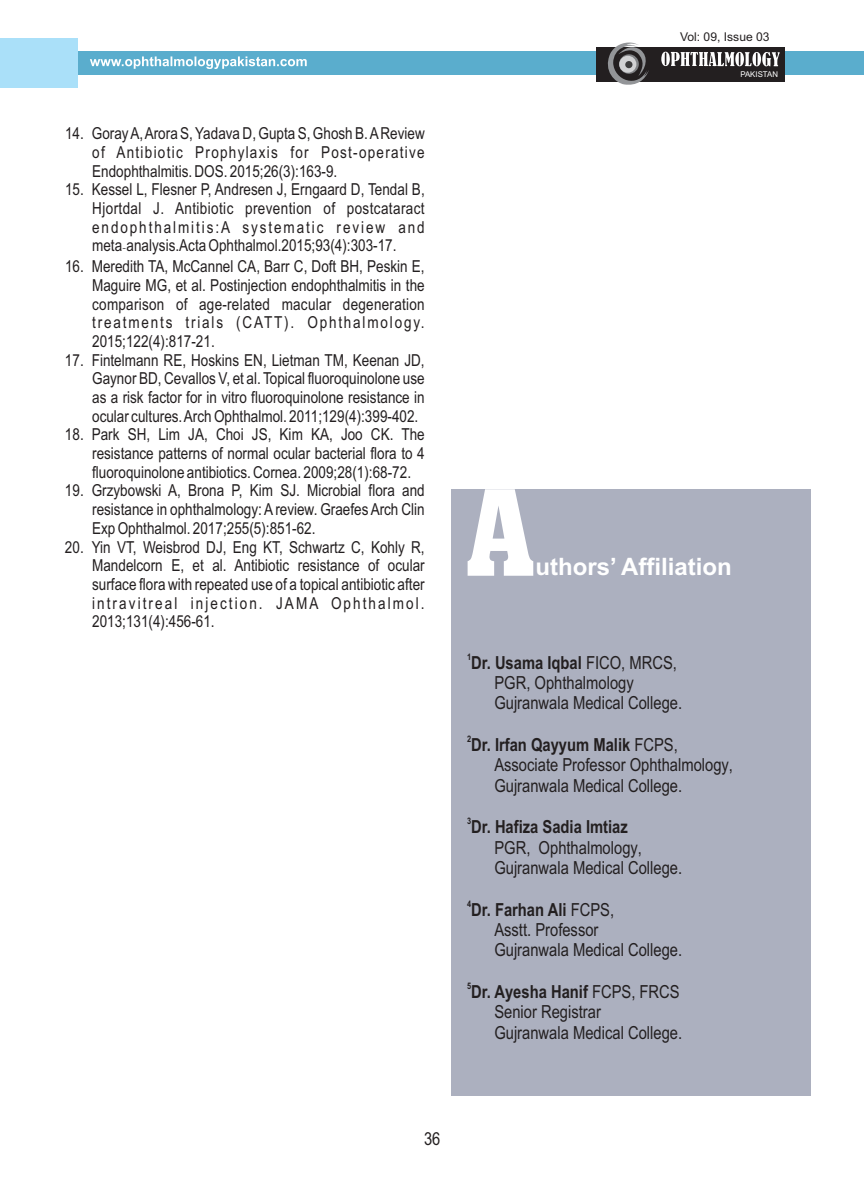
<style>
.page{position:relative;width:864px;height:1188px;background:#fff}
.page>*{position:absolute;margin:0;border:0;box-sizing:border-box;transform-origin:0 0}
.t1{font:116.4px "Aachen BT";color:#fff}
.t2{font:700 24px "Arial";color:#fff}
.t3{font:18px/20.4px "Arial Narrow";color:#231f20}
.t4{font:700 18px "Arial Narrow";color:#231f20}
.t5{font:16.5px/18.8px "Arial Narrow";color:#231f20;text-align:justify}
.t6{font:12.15px "Arial";color:#231f20}
.t7{font:700 9px "Arial Narrow";color:#231f20}
.t8{font:7.95px "Arial";color:#fff}
.s1{font-family:"Adobe Arabic"}
.s2{font-weight:700}
</style>
<div class="page">
<div style="left:451px;top:489px;width:360px;height:607px;background:#acb0bf"></div>
<div style="left:0;top:51px;width:864px;height:24px;background:#5aadcd"></div>
<div style="left:0;top:38px;width:78px;height:50px;background:#aae0f9"></div>
<div style="left:597px;top:47px;width:188px;height:34px;background:#231f20"></div>
<svg style="left:603px;top:42px;width:46px;height:43px"></svg>
<svg style="left:619px;top:54px;width:20px;height:20px"></svg>
<div style="left:619px;top:56px;width:17px;height:17px;background:#d1d2d4;border-radius:50%"></div>
<div style="left:625px;top:60px;width:8px;height:8px;background:#c4c5c7;border-radius:50%"></div>
<div style="left:625px;top:61px;width:8px;height:7px;background:#3e3e3f;border-radius:50%"></div>
<svg style="left:661px;top:51px;width:119px;height:16px"></svg>
<svg style="left:90px;top:56px;width:217px;height:13px"></svg>
<p class="t5" style="left:92px;top:126px;width:334px;text-indent:-27px">14. Goray A, Arora S, Yadava D, Gupta S, Ghosh B. AReview of Antibiotic Prophylaxis for Post-operative Endophthalmitis. DOS. 2015;26(3):163-9.</p>
<p class="t5" style="left:92px;top:182px;width:334px;text-indent:-27px">15. Kessel L, Flesner P, Andresen J, Erngaard D, Tendal B, Hjortdal J. Antibiotic prevention of postcataract endophthalmitis:A systematic review and meta<span class="s1">-</span>analysis.Acta Ophthalmol.2015;93(4):303-17.</p>
<p class="t5" style="left:92px;top:259px;width:334px;text-indent:-27px">16. Meredith TA, McCannel CA, Barr C, Doft BH, Peskin E, Maguire MG, et al. Postinjection endophthalmitis in the comparison of age-related macular degeneration treatments trials (CATT). Ophthalmology.<br>2015;122(4):817-21.</p>
<p class="t5" style="left:92px;top:352px;width:334px;text-indent:-27px">17. Fintelmann RE, Hoskins EN, Lietman TM, Keenan JD, Gaynor BD, Cevallos V, et al. Topical fluoroquinolone use as a risk factor for in vitro fluoroquinolone resistance in ocular cultures. Arch Ophthalmol. 2011;129(4):399-402.</p>
<p class="t5" style="left:92px;top:427px;width:334px;text-indent:-27px">18. Park SH, Lim JA, Choi JS, Kim KA, Joo CK. The resistance patterns of normal ocular bacterial flora to 4 fluoroquinolone antibiotics. Cornea. 2009;28(1):68-72.</p>
<p class="t5" style="left:92px;top:483px;width:334px;text-indent:-27px">19. Grzybowski A, Brona P, Kim SJ. Microbial flora and resistance in ophthalmology: Areview. Graefes Arch Clin Exp Ophthalmol. 2017;255(5):851-62.</p>
<p class="t5" style="left:92px;top:539px;width:334px;text-indent:-27px">20. Yin VT, Weisbrod DJ, Eng KT, Schwartz C, Kohly R, Mandelcorn E, et al. Antibiotic resistance of ocular surface flora with repeated use of a topical antibiotic after intravitreal injection. JAMA Ophthalmol.<br>2013;131(4):456-61.</p>
<p class="t6" style="left:680px;top:32px;width:91px">Vol: 09, Issue 03</p>
<p class="t8" style="left:740px;top:71px;width:39px">PAKISTAN</p>
<h1 class="t1" style="left:465px;top:487px;width:71px">A</h1>
<h2 class="t2" style="left:535px;top:558px;width:198px">uthors’ Affiliation</h2>
<p class="t7" style="left:467px;top:653px;width:6px">1</p>
<p class="t3" style="left:494px;top:654px;width:189px;text-indent:-23px"><span class="s2">Dr. Usama Iqbal</span> FICO, MRCS,<br>PGR, Ophthalmology<br>Gujranwala Medical College.</p>
<p class="t7" style="left:467px;top:735px;width:6px">2</p>
<p class="t3" style="left:494px;top:736px;width:240px;text-indent:-23px"><span class="s2">Dr. Irfan Qayyum Malik</span> FCPS,<br>Associate Professor Ophthalmology,<br>Gujranwala Medical College.</p>
<p class="t7" style="left:467px;top:818px;width:6px">3</p>
<p class="t4" style="left:471px;top:820px;width:158px">Dr. Hafiza Sadia Imtiaz</p>
<p class="t3" style="left:494px;top:839px;width:189px">PGR, Ophthalmology,<br>Gujranwala Medical College.</p>
<p class="t7" style="left:467px;top:900px;width:6px">4</p>
<p class="t3" style="left:494px;top:901px;width:189px;text-indent:-23px"><span class="s2">Dr. Farhan Ali</span> FCPS,<br>Asstt. Professor<br>Gujranwala Medical College.</p>
<p class="t7" style="left:467px;top:982px;width:6px">5</p>
<p class="t3" style="left:494px;top:983px;width:189px;text-indent:-23px"><span class="s2">Dr. Ayesha Hanif</span> FCPS, FRCS<br>Senior Registrar<br>Gujranwala Medical College.</p>
<p class="t3" style="left:424px;top:1130px;width:18px">36</p>
</div>
